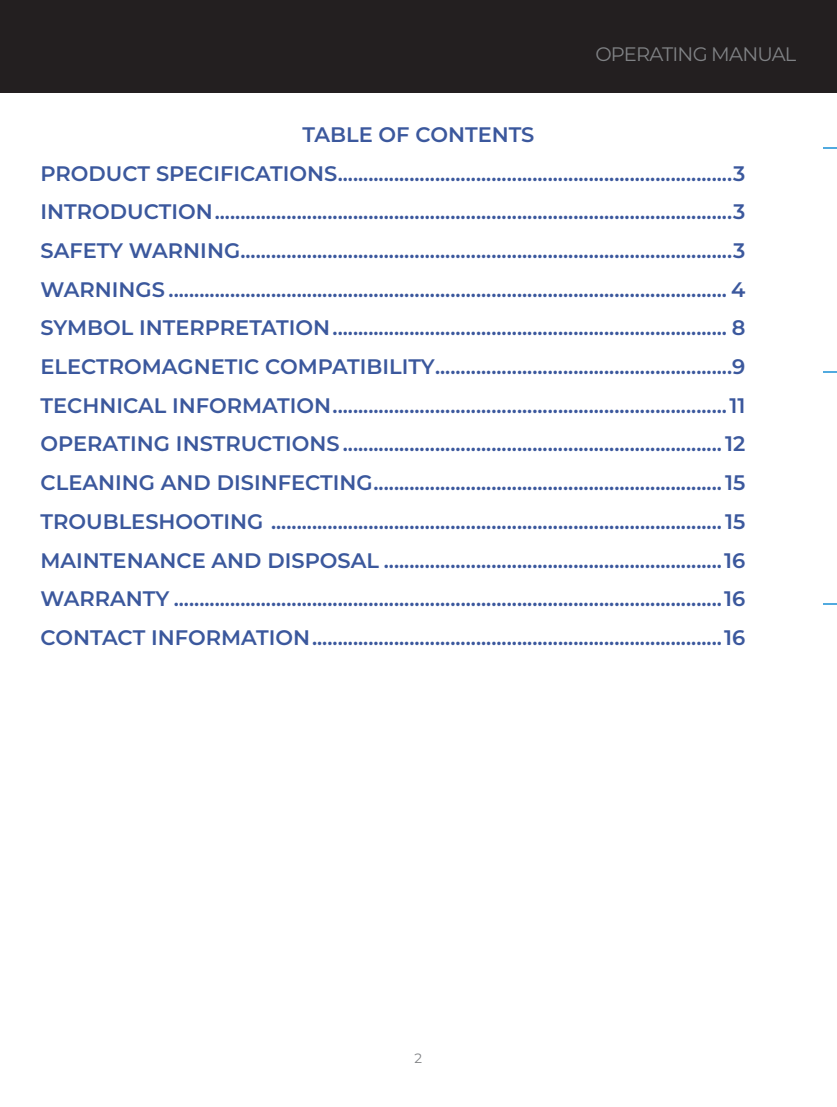
<style>
.page{position:relative;width:837px;height:1107px;background:#fff}
.page>*{position:absolute;margin:0;border:0;box-sizing:border-box;transform-origin:0 0}
.section_header{font:600 21px "Montserrat";color:#3b589d}
.t1{font:19.5px "Montserrat";letter-spacing:-.04em;color:#808285}
.t2{font:13.5px "Montserrat";color:#808285}
</style>
<div class="page">
<div style="left:0;top:0;width:824px;height:93px;background:#231f20"></div>
<div style="left:796px;top:0;width:41px;height:93px;background:#231f20"></div>
<svg style="left:824px;top:147px;width:13px;height:1px"></svg>
<svg style="left:824px;top:372px;width:13px;height:1px"></svg>
<svg style="left:824px;top:604px;width:13px;height:1px"></svg>
<p class="t1" style="left:595px;top:41px;width:203px">OPERATING MANUAL</p>
<p class="section_header" style="left:302px;top:119px;width:233px">TABLE OF CONTENTS</p>
<p class="section_header" style="left:40px;top:158px;width:707px">PRODUCT SPECIFICATIONS.............................................................................3</p>
<p class="section_header" style="left:40px;top:197px;width:707px">INTRODUCTION.....................................................................................................3</p>
<p class="section_header" style="left:40px;top:236px;width:707px">SAFETY WARNING................................................................................................3</p>
<p class="section_header" style="left:40px;top:274px;width:707px">WARNINGS ............................................................................................................. 4</p>
<p class="section_header" style="left:40px;top:313px;width:707px">SYMBOL INTERPRETATION............................................................................. 8</p>
<p class="section_header" style="left:40px;top:352px;width:706px">ELECTROMAGNETIC COMPATIBILITY..........................................................9</p>
<p class="section_header" style="left:40px;top:390px;width:707px">TECHNICAL INFORMATION.............................................................................11</p>
<p class="section_header" style="left:40px;top:429px;width:707px">OPERATING INSTRUCTIONS.......................................................................... 12</p>
<p class="section_header" style="left:40px;top:468px;width:707px">CLEANING AND DISINFECTING.................................................................... 15</p>
<p class="section_header" style="left:40px;top:506px;width:707px">TROUBLESHOOTING ........................................................................................15</p>
<p class="section_header" style="left:40px;top:545px;width:707px">MAINTENANCE AND DISPOSAL ..................................................................16</p>
<p class="section_header" style="left:40px;top:584px;width:707px">WARRANTY ...........................................................................................................16</p>
<p class="section_header" style="left:40px;top:623px;width:707px">CONTACT INFORMATION................................................................................16</p>
<p class="t2" style="left:415px;top:1049px;width:9px">2</p>
</div>
